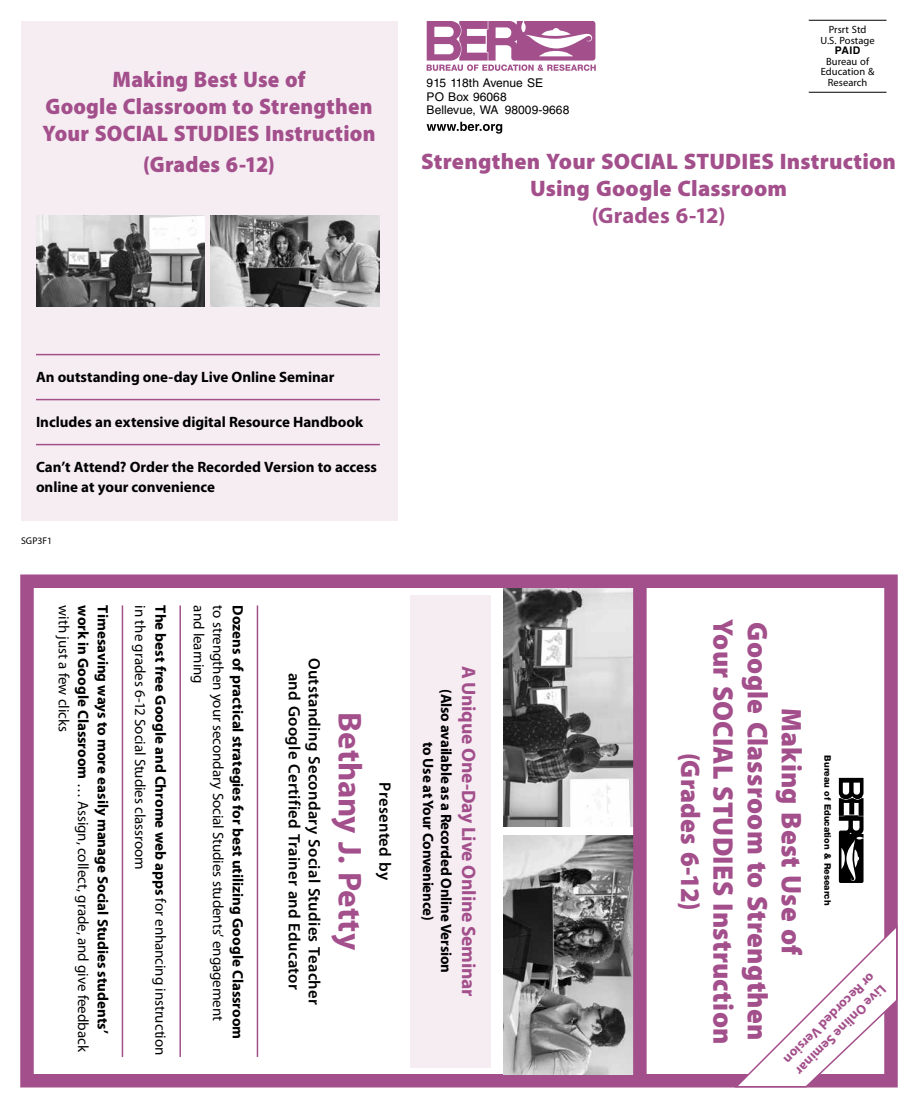
<style>
.page{position:relative;width:918px;height:1107px;background:#fff}
.page>*{position:absolute;margin:0;border:0;box-sizing:border-box;transform-origin:0 0}
.t1{font:700 33px "Myriad Pro";letter-spacing:-.005em;color:#a34f8b}
.t2{font:900 28.5px "Myriad Pro";letter-spacing:.01em;color:#a34f8b;scale:.96 1}
.t3{font:900 27px "Myriad Pro";letter-spacing:.01em;color:#a34f8b;scale:.95 1}
.t4{font:900 22.5px/27px "Myriad Pro";letter-spacing:.01em;color:#a34f8b;text-align:center;scale:.95 1}
.t5{font:900 22.5px/27px "Myriad Pro";letter-spacing:.01em;color:#a34f8b;text-align:center}
.t6{font:700 22.5px "Myriad Pro";letter-spacing:.005em;color:#a34f8b}
.t7{font:700 19.5px "Myriad Pro";letter-spacing:-.01em;color:#a34f8b}
.t8{font:600 16.5px/19.8px "Myriad Pro";letter-spacing:.02em;color:#000;text-align:center}
.t9{font:700 15px/19.5px "Myriad Pro";letter-spacing:-.005em;color:#000}
.t10{font:15px "Myriad Pro";letter-spacing:-.005em;color:#000}
.t11{font:700 13.5px/16.2px "Myriad Pro";color:#a34f8b}
.t12{font:12px/13.5px "Helvetica LT Std";letter-spacing:.005em;color:#000}
.t13{font:10.5px/10.5px "Myriad Pro";letter-spacing:.005em;color:#000;text-align:center}
.t14{font:700 10.5px "Helvetica LT Std";color:#000}
.t15{font:9.75px "Myriad Pro";letter-spacing:.005em;color:#000}
.t16{font:800 9px "Helvetica Neue LT Std";color:#000}
.s1{font-weight:700}
.s2{font-weight:400}
</style>
<div class="page">
<div style="left:21px;top:21px;width:376px;height:499px;background:#f6edf3"></div>
<hr style="left:257px;top:605px;width:1px;height:452px;background:#a34f8b">
<hr style="left:179px;top:605px;width:2px;height:452px;background:#a34f8b">
<hr style="left:122px;top:605px;width:1px;height:452px;background:#a34f8b">
<hr style="left:809px;top:20px;width:78px;height:1px;background:#000">
<hr style="left:809px;top:92px;width:78px;height:1px;background:#000">
<svg style="left:427px;top:21px;width:169px;height:50px"></svg>
<svg style="left:427px;top:122px;width:75px;height:12px"></svg>
<hr style="left:36px;top:354px;width:344px;height:1px;background:#a34f8b">
<hr style="left:36px;top:399px;width:344px;height:1px;background:#a34f8b">
<hr style="left:36px;top:444px;width:344px;height:1px;background:#a34f8b">
<div style="left:410px;top:595px;width:81px;height:472px;background:#f6edf3"></div>
<div style="left:20px;top:574px;width:878px;height:514px;border:14px solid #a34f8b"></div>
<svg style="left:839px;top:778px;width:25px;height:105px"></svg>
<img style="left:503px;top:588px;width:130px;height:239px">
<img style="left:503px;top:835px;width:130px;height:239px">
<div style="left:633px;top:579px;width:14px;height:504px;background:#a34f8b"></div>
<img style="left:36px;top:216px;width:169px;height:90px">
<img style="left:211px;top:216px;width:169px;height:90px">
<svg style="left:733px;top:924px;width:165px;height:164px"></svg>
<h3 class="t4" style="left:43px;top:65px;width:352px">Making Best Use of<br>Google Classroom to Strengthen<br>Your SOCIAL STUDIES Instruction</h3>
<h3 class="t4" style="left:143px;top:150px;width:140px">(Grades 6-12)</h3>
<p class="t13" style="left:821px;top:24px;width:56px">Prsrt Std<br>U.S. Postage</p>
<p class="t14" style="left:835px;top:44px;width:27px">PAID</p>
<p class="t13" style="left:821px;top:56px;width:55px">Bureau of<br>Education &amp;</p>
<p class="t12" style="left:427px;top:76px;width:118px">915 118th Avenue SE</p>
<p class="t13" style="left:828px;top:77px;width:41px">Research</p>
<p class="t12" style="left:427px;top:90px;width:144px">PO Box 96068<br>Bellevue, WA 98009‑9668</p>
<h3 class="t5" style="left:421px;top:147px;width:477px">Strengthen Your SOCIAL STUDIES Instruction<br>Using Google Classroom</h3>
<h3 class="t6" style="left:592px;top:201px;width:135px">(Grades 6-12)</h3>
<p class="t9" style="left:36px;top:367px;width:300px">An outstanding one-day Live Online Seminar</p>
<p class="t9" style="left:36px;top:412px;width:329px">Includes an extensive digital Resource Handbook</p>
<p class="t9" style="left:36px;top:457px;width:343px">Can’t Attend? Order the Recorded Version to access online at your convenience</p>
<p class="t15" style="left:21px;top:535px;width:33px">SGP3F1</p>
<p class="t10" style="left:92px;top:605px;width:448px;rotate:90deg"><span class="s1">work in Google Classroom</span> … Assign, collect, grade, and give feedback</p>
<p class="t9" style="left:113px;top:605px;width:430px;rotate:90deg">Timesaving ways to more easily manage Social Studies students’</p>
<p class="t10" style="left:149px;top:605px;width:266px;rotate:90deg">in the grades 6-12 Social Studies classroom</p>
<p class="t9" style="left:171px;top:605px;width:451px;rotate:90deg">The best free Google and Chrome web apps <span class="s2">for enhancing instruction</span></p>
<p class="t10" style="left:208px;top:605px;width:80px;rotate:90deg">and learning</p>
<p class="t10" style="left:227px;top:605px;width:417px;rotate:90deg">to strengthen your secondary Social Studies students’ engagement</p>
<p class="t9" style="left:248px;top:605px;width:435px;rotate:90deg">Dozens of practical strategies for best utilizing Google Classroom</p>
<p class="t10" style="left:73px;top:605px;width:128px;rotate:90deg">with just a few clicks</p>
<p class="t8" style="left:325px;top:658px;width:348px;rotate:90deg">Outstanding Secondary Social Studies Teacher and Google Certified Trainer and Educator</p>
<h1 class="t1" style="left:372px;top:712px;width:239px;rotate:90deg">Bethany J. Petty</h1>
<p class="t8" style="left:395px;top:782px;width:99px;rotate:90deg">Presented by</p>
<h3 class="t7" style="left:482px;top:666px;width:333px;rotate:90deg">A Unique One-Day Live Online Seminar</h3>
<p class="t9" style="left:456px;top:689px;width:285px;line-height:18px;text-align:center;rotate:90deg">(Also available as a Recorded Online Version to Use at Your Convenience)</p>
<h3 class="t3" style="left:708px;top:753px;width:168px;rotate:90deg">(Grades 6-12)</h3>
<h2 class="t2" style="left:742px;top:619px;width:445px;rotate:90deg">Your SOCIAL STUDIES Instruction</h2>
<h2 class="t2" style="left:776px;top:622px;width:437px;rotate:90deg">Google Classroom to Strengthen</h2>
<h2 class="t2" style="left:811px;top:708px;width:259px;rotate:90deg">Making Best Use of</h2>
<p class="t16" style="left:833px;top:755px;width:151px;rotate:90deg">Bureau of Education &amp; Research</p>
<p class="t11" style="left:891px;top:992px;width:125px;rotate:135deg">Live Online Seminar or Recorded Version</p>
</div>
